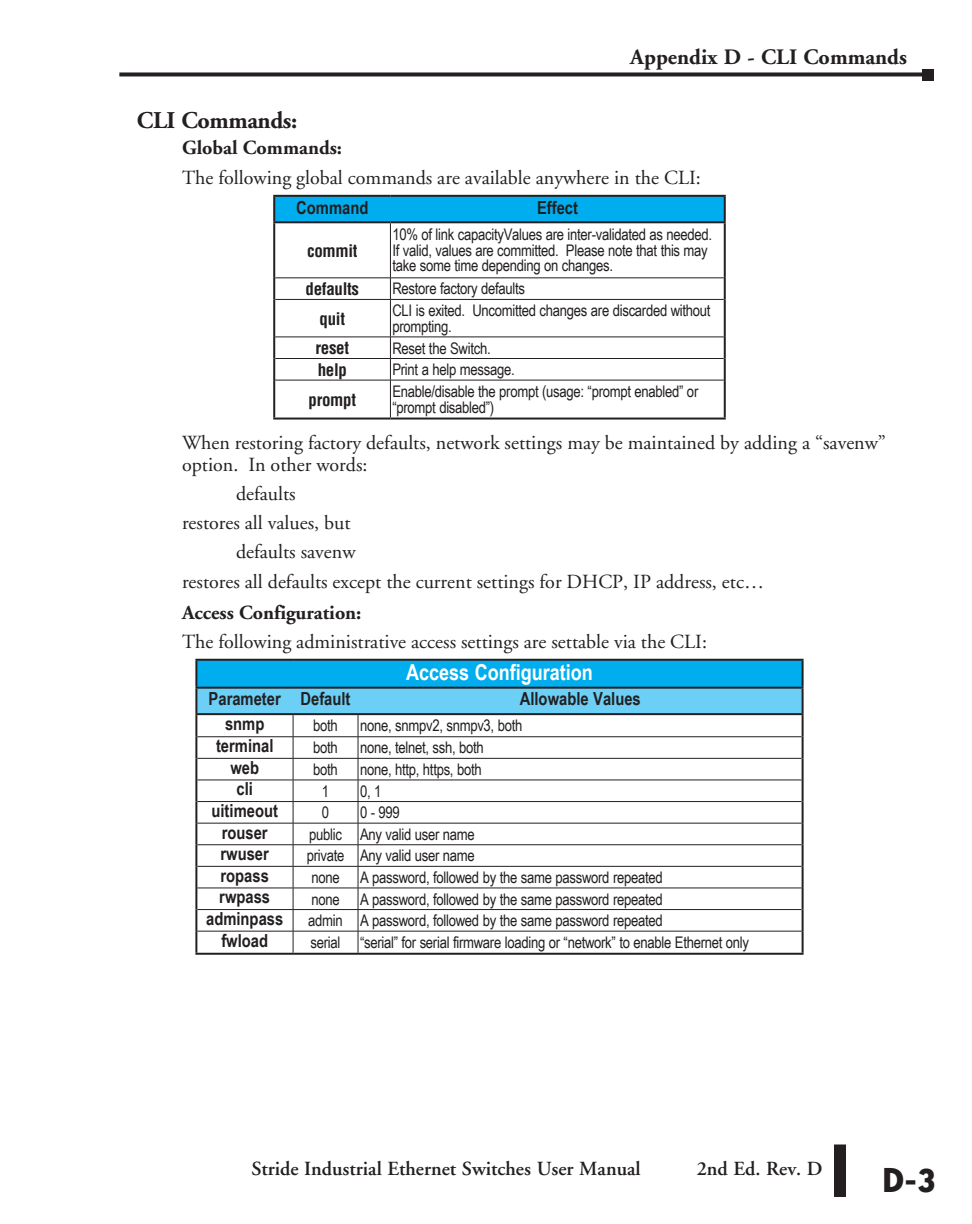
<style>
.page{position:relative;width:972px;height:1224px;background:#fff}
.page>*{position:absolute;margin:0;border:0;box-sizing:border-box;transform-origin:0 0}
.Page_Number{font:700 40px "Bailey Sans ITC";color:#231f20}
.Subhead{font:700 24px "Adobe Garamond";letter-spacing:-.02em;color:#231f20}
.Page_heading{font:700 22px "Adobe Garamond";color:#231f20}
.t1{font:700 22px "Arial Narrow";color:#fff}
.Body{font:20px/22px "Adobe Garamond";color:#231f20}
.Page_footer{font:600 20px "Adobe Garamond";color:#231f20}
.Instruction{font:700 20px "Adobe Garamond";color:#231f20}
.t2{font:700 18px "Arial Narrow";color:#231f20}
.t3{font:700 condensed 17px "Helvetica";letter-spacing:-.02em;color:#231f20}
.t4{font:16px/15.6px "Arial Narrow";letter-spacing:-.02em;color:#231f20}
</style>
<div class="page">
<div style="left:275px;top:197px;width:449px;height:24px;background:#00aeef"></div>
<svg style="left:275px;top:223px;width:449px;height:195px"></svg>
<hr style="left:273px;top:195px;width:117px;height:2px;background:#231f20">
<hr style="left:273px;top:197px;width:2px;height:24px;background:#231f20">
<hr style="left:390px;top:195px;width:336px;height:2px;background:#231f20">
<hr style="left:724px;top:197px;width:2px;height:24px;background:#231f20">
<hr style="left:273px;top:221px;width:117px;height:2px;background:#231f20">
<hr style="left:273px;top:223px;width:2px;height:55px;background:#231f20">
<hr style="left:390px;top:221px;width:336px;height:2px;background:#231f20">
<hr style="left:724px;top:223px;width:2px;height:55px;background:#231f20">
<hr style="left:273px;top:278px;width:2px;height:21px;background:#231f20">
<hr style="left:724px;top:278px;width:2px;height:21px;background:#231f20">
<hr style="left:273px;top:299px;width:2px;height:38px;background:#231f20">
<hr style="left:724px;top:299px;width:2px;height:38px;background:#231f20">
<hr style="left:273px;top:337px;width:2px;height:22px;background:#231f20">
<hr style="left:724px;top:337px;width:2px;height:22px;background:#231f20">
<hr style="left:273px;top:359px;width:2px;height:21px;background:#231f20">
<hr style="left:724px;top:359px;width:2px;height:21px;background:#231f20">
<hr style="left:273px;top:380px;width:2px;height:38px;background:#231f20">
<hr style="left:724px;top:380px;width:2px;height:38px;background:#231f20">
<hr style="left:273px;top:418px;width:117px;height:2px;background:#231f20">
<hr style="left:390px;top:418px;width:336px;height:2px;background:#231f20">
<hr style="left:390px;top:223px;width:1px;height:55px;background:#231f20">
<hr style="left:275px;top:278px;width:115px;height:1px;background:#231f20">
<hr style="left:390px;top:278px;width:334px;height:1px;background:#231f20">
<svg style="left:390px;top:278px;width:1px;height:21px"></svg>
<hr style="left:275px;top:299px;width:115px;height:1px;background:#231f20">
<hr style="left:390px;top:299px;width:334px;height:1px;background:#231f20">
<hr style="left:390px;top:300px;width:1px;height:37px;background:#231f20">
<hr style="left:275px;top:337px;width:115px;height:1px;background:#231f20">
<hr style="left:390px;top:337px;width:334px;height:1px;background:#231f20">
<hr style="left:275px;top:358px;width:115px;height:1px;background:#231f20">
<hr style="left:390px;top:358px;width:334px;height:1px;background:#231f20">
<svg style="left:390px;top:337px;width:1px;height:43px"></svg>
<hr style="left:275px;top:380px;width:115px;height:1px;background:#231f20">
<hr style="left:390px;top:380px;width:334px;height:1px;background:#231f20">
<hr style="left:390px;top:380px;width:1px;height:38px;background:#231f20">
<div style="left:196px;top:660px;width:607px;height:28px;background:#00aeef"></div>
<hr style="left:195px;top:659px;width:98px;height:2px;background:#231f20">
<hr style="left:195px;top:661px;width:2px;height:26px;background:#231f20">
<hr style="left:293px;top:659px;width:65px;height:2px;background:#231f20">
<hr style="left:358px;top:659px;width:446px;height:2px;background:#231f20">
<hr style="left:802px;top:661px;width:2px;height:26px;background:#231f20">
<hr style="left:195px;top:687px;width:98px;height:2px;background:#231f20">
<hr style="left:195px;top:689px;width:2px;height:24px;background:#231f20">
<hr style="left:293px;top:687px;width:65px;height:2px;background:#231f20">
<hr style="left:358px;top:687px;width:446px;height:2px;background:#231f20">
<hr style="left:802px;top:689px;width:2px;height:24px;background:#231f20">
<hr style="left:195px;top:713px;width:98px;height:2px;background:#231f20">
<hr style="left:195px;top:715px;width:2px;height:22px;background:#231f20">
<hr style="left:358px;top:713px;width:446px;height:2px;background:#231f20">
<hr style="left:802px;top:715px;width:2px;height:22px;background:#231f20">
<hr style="left:195px;top:737px;width:2px;height:21px;background:#231f20">
<hr style="left:802px;top:737px;width:2px;height:21px;background:#231f20">
<hr style="left:195px;top:758px;width:2px;height:22px;background:#231f20">
<hr style="left:802px;top:758px;width:2px;height:22px;background:#231f20">
<hr style="left:195px;top:780px;width:2px;height:22px;background:#231f20">
<hr style="left:802px;top:780px;width:2px;height:22px;background:#231f20">
<hr style="left:195px;top:802px;width:2px;height:21px;background:#231f20">
<hr style="left:802px;top:802px;width:2px;height:21px;background:#231f20">
<hr style="left:195px;top:823px;width:2px;height:22px;background:#231f20">
<hr style="left:802px;top:823px;width:2px;height:22px;background:#231f20">
<hr style="left:195px;top:845px;width:2px;height:21px;background:#231f20">
<hr style="left:802px;top:845px;width:2px;height:21px;background:#231f20">
<hr style="left:195px;top:866px;width:2px;height:22px;background:#231f20">
<hr style="left:802px;top:866px;width:2px;height:22px;background:#231f20">
<hr style="left:195px;top:888px;width:2px;height:22px;background:#231f20">
<hr style="left:802px;top:888px;width:2px;height:22px;background:#231f20">
<hr style="left:195px;top:910px;width:2px;height:21px;background:#231f20">
<hr style="left:802px;top:910px;width:2px;height:21px;background:#231f20">
<hr style="left:195px;top:931px;width:2px;height:22px;background:#231f20">
<hr style="left:802px;top:931px;width:2px;height:22px;background:#231f20">
<hr style="left:195px;top:953px;width:98px;height:2px;background:#231f20">
<hr style="left:293px;top:953px;width:65px;height:2px;background:#231f20">
<hr style="left:358px;top:953px;width:446px;height:2px;background:#231f20">
<svg style="left:196px;top:688px;width:607px;height:265px"></svg>
<div style="left:922px;top:69px;width:12px;height:11px;background:#231f20"></div>
<div style="left:834px;top:1144px;width:12px;height:53px;background:#231f20"></div>
<svg style="left:119px;top:72px;width:803px;height:4px;background:#3d393a"></svg>
<p class="Page_heading" style="left:630px;top:45px;width:278px">Appendix D - CLI Commands</p>
<p class="Subhead" style="left:137px;top:107px;width:162px">CLI Commands:</p>
<p class="Instruction" style="left:182px;top:137px;width:162px">Global Commands:</p>
<p class="Body" style="left:182px;top:167px;width:520px">The following global commands are available anywhere in the CLI:</p>
<p class="t2" style="left:296px;top:194px;width:74px">Command</p>
<p class="t2" style="left:537px;top:194px;width:43px">Effect</p>
<p class="t3" style="left:307px;top:240px;width:52px">commit</p>
<p class="t4" style="left:392px;top:226px;width:321px">10% of link capacityValues are inter-validated as needed.<br>If valid, values are committed. Please note that this may take some time depending on changes.</p>
<p class="t3" style="left:306px;top:279px;width:55px">defaults</p>
<p class="t4" style="left:392px;top:280px;width:134px">Restore factory defaults</p>
<p class="t3" style="left:320px;top:308px;width:27px">quit</p>
<p class="t4" style="left:392px;top:302px;width:320px">CLI is exited. Uncomitted changes are discarded without prompting.</p>
<p class="t3" style="left:315px;top:338px;width:35px">reset</p>
<p class="t4" style="left:392px;top:339px;width:100px">Reset the Switch.</p>
<p class="t3" style="left:318px;top:359px;width:31px">help</p>
<p class="t4" style="left:392px;top:361px;width:124px">Print a help message.</p>
<p class="t3" style="left:309px;top:389px;width:49px">prompt</p>
<p class="t4" style="left:392px;top:383px;width:307px">Enable/disable the prompt (usage: “prompt enabled” or “prompt disabled”)</p>
<p class="Body" style="left:182px;top:432px;width:706px">When restoring factory defaults, network settings may be maintained by adding a “savenw” option. In other words:</p>
<p class="Body" style="left:236px;top:483px;width:61px">defaults</p>
<p class="Body" style="left:182px;top:512px;width:170px">restores all values, but</p>
<p class="Body" style="left:236px;top:542px;width:121px">defaults savenw</p>
<p class="Body" style="left:182px;top:571px;width:583px">restores all defaults except the current settings for DHCP, IP address, etc…</p>
<p class="Instruction" style="left:182px;top:602px;width:181px">Access Configuration:</p>
<p class="Body" style="left:182px;top:631px;width:527px">The following administrative access settings are settable via the CLI:</p>
<p class="t1" style="left:406px;top:655px;width:188px">Access Configuration</p>
<p class="t2" style="left:209px;top:686px;width:143px">Parameter Default</p>
<p class="t2" style="left:520px;top:686px;width:123px">Allowable Values</p>
<p class="t2" style="left:225px;top:710px;width:41px">snmp</p>
<p class="t4" style="left:313px;top:717px;width:26px">both</p>
<p class="t4" style="left:360px;top:717px;width:164px">none, snmpv2, snmpv3, both</p>
<p class="t2" style="left:216px;top:732px;width:59px">terminal</p>
<p class="t4" style="left:313px;top:739px;width:26px">both</p>
<p class="t4" style="left:360px;top:739px;width:125px">none, telnet, ssh, both</p>
<p class="t2" style="left:230px;top:754px;width:30px">web</p>
<p class="t4" style="left:313px;top:761px;width:26px">both</p>
<p class="t4" style="left:360px;top:761px;width:123px">none, http, https, both</p>
<p class="t2" style="left:237px;top:775px;width:18px">cli</p>
<p class="t4" style="left:322px;top:783px;width:9px">1</p>
<p class="t4" style="left:360px;top:783px;width:23px">0, 1</p>
<p class="t2" style="left:212px;top:797px;width:68px">uitimeout</p>
<p class="t4" style="left:322px;top:804px;width:9px">0</p>
<p class="t4" style="left:360px;top:804px;width:41px">0 - 999</p>
<p class="t2" style="left:222px;top:819px;width:47px">rouser</p>
<p class="t4" style="left:309px;top:826px;width:167px">public Any valid user name</p>
<p class="t2" style="left:221px;top:840px;width:50px">rwuser</p>
<p class="t4" style="left:307px;top:847px;width:170px">private Any valid user name</p>
<p class="t2" style="left:221px;top:862px;width:50px">ropass</p>
<p class="t4" style="left:311px;top:869px;width:30px">none</p>
<p class="t4" style="left:360px;top:869px;width:304px">A password, followed by the same password repeated</p>
<p class="t2" style="left:219px;top:883px;width:52px">rwpass</p>
<p class="t4" style="left:311px;top:891px;width:30px">none</p>
<p class="t4" style="left:360px;top:891px;width:304px">A password, followed by the same password repeated</p>
<p class="t2" style="left:206px;top:905px;width:79px">adminpass</p>
<p class="t4" style="left:308px;top:912px;width:356px">admin A password, followed by the same password repeated</p>
<p class="t2" style="left:221px;top:927px;width:48px">fwload</p>
<p class="t4" style="left:311px;top:934px;width:440px">serial “serial” for serial firmware loading or “network” to enable Ethernet only</p>
<p class="Page_footer" style="left:251px;top:1158px;width:391px">Stride Industrial Ethernet Switches User Manual</p>
<p class="Page_footer" style="left:697px;top:1158px;width:127px">2nd Ed. Rev. D</p>
<p class="Page_Number" style="left:881px;top:1158px;width:58px">D-3</p>
</div>
